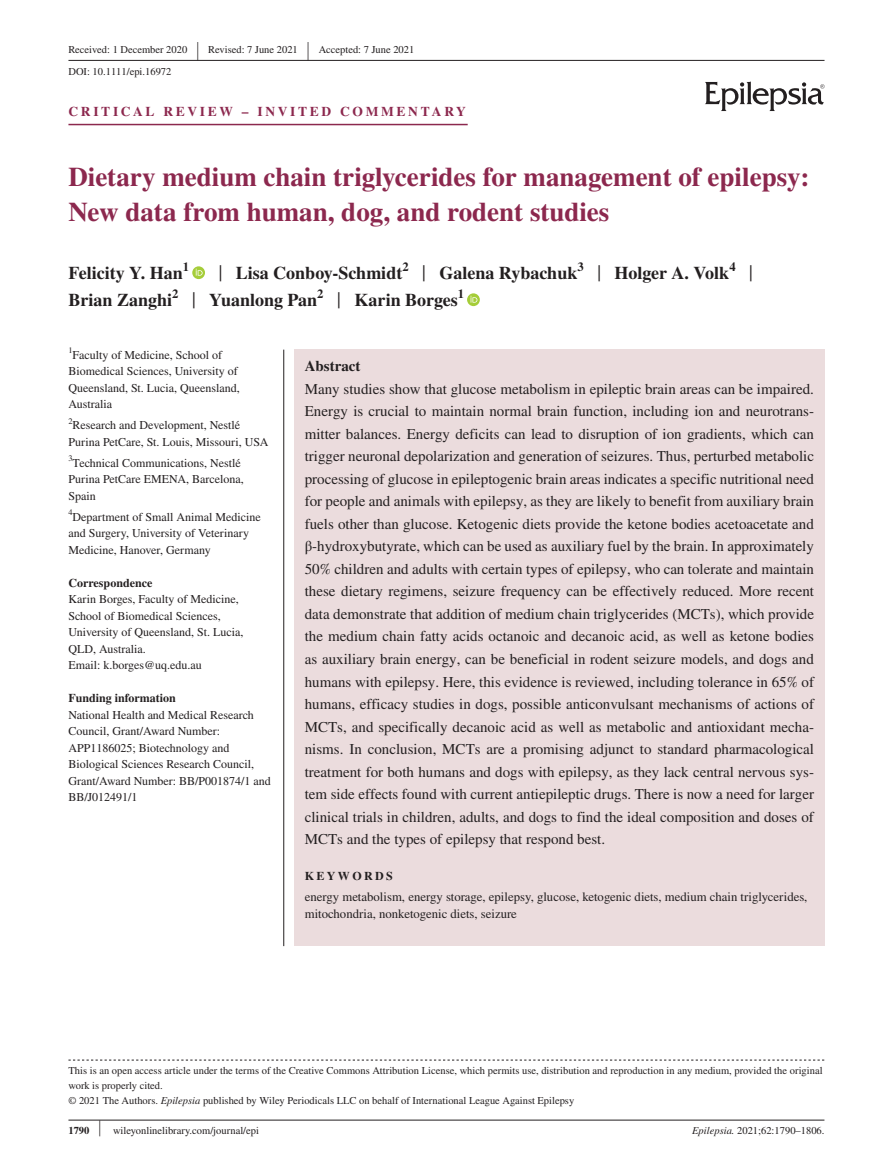
<style>
.page{position:relative;width:893px;height:1174px;background:#fff}
.page>*{position:absolute;margin:0;border:0;box-sizing:border-box;transform-origin:0 0}
.t1{font:700 27px/34.5px "STIX";color:#8c284e}
.t2{font:26.55px "STIX";color:#231f20;scale:.4 1}
.t3{font:700 18px "STIX";color:#231f20}
.t4{font:15px/22.5px "STIX";color:#231f20;text-align:justify}
.t5{font:700 15px "STIX";color:#231f20}
.t6{font:700 13.5px "STIX";letter-spacing:.2em;color:#8c284e}
.t7{font:12.75px/17.2px "STIX";color:#231f20}
.t8{font:700 12.6px "STIX";color:#231f20}
.t9{font:12px/16.5px "STIX";color:#231f20}
.t10{font:700 12px "STIX";color:#231f20}
.t11{font:700 12px "STIX";letter-spacing:.2em;color:#231f20}
.t12{font:10.5px/15px "STIX";color:#231f20}
.t13{font:8.4px "STIX";color:#231f20}
.s1{font-weight:400;font-size:23.4px}
.s2{font-style:italic}
.s3{font-weight:700}
.s4{font-size:23.1px}
</style>
<div class="page">
<hr style="left:68px;top:1119px;width:756px;height:1px;background:#231f20">
<svg style="left:705px;top:81px;width:119px;height:30px"></svg>
<hr style="left:68px;top:60px;width:756px;height:1px;background:#231f20">
<hr style="left:68px;top:124px;width:400px;height:1px;background:#8c284e">
<svg style="left:192px;top:266px;width:13px;height:13px"></svg>
<svg style="left:196px;top:269px;width:7px;height:7px"></svg>
<svg style="left:467px;top:293px;width:13px;height:13px"></svg>
<svg style="left:470px;top:296px;width:7px;height:7px"></svg>
<svg style="left:68px;top:1059px;width:756px;height:1px"></svg>
<div style="left:294px;top:350px;width:530px;height:596px;background:#ebdcdd"></div>
<hr style="left:283px;top:349px;width:1px;height:597px;background:#231f20">
<p class="t12" style="left:68px;top:43px;width:120px">Received: 1 December 2020</p>
<h2 class="t2" style="left:197px;top:33px;width:7px">|</h2>
<p class="t12" style="left:208px;top:43px;width:91px">Revised: 7 June 2021</p>
<h2 class="t2" style="left:307px;top:33px;width:7px">|</h2>
<p class="t12" style="left:319px;top:43px;width:97px">Accepted: 7 June 2021</p>
<p class="t12" style="left:68px;top:65px;width:104px">DOI: 10.1111/epi.16972</p>
<p class="t6" style="left:68px;top:103px;width:399px">CRITICAL REVIEW – INVITED COMMENTARY</p>
<h1 class="t1" style="left:68px;top:159px;width:742px">Dietary medium chain triglycerides for management of epilepsy:<br>New data from human, dog, and rodent studies</h1>
<p class="t3" style="left:68px;top:262px;width:116px">Felicity Y. Han</p>
<p class="t8" style="left:183px;top:259px;width:8px">1</p>
<p class="t3" style="left:219px;top:262px;width:512px"><span class="s1">|</span> Lisa Conboy-Schmidt<sup>2</sup> <span class="s1">|</span> Galena Rybachuk<sup>3</sup> <span class="s1">|</span> Holger A. Volk</p>
<p class="t8" style="left:729px;top:259px;width:25px">4 <span class="s1">|</span></p>
<p class="t3" style="left:68px;top:289px;width:391px">Brian Zanghi<sup>2</sup> <span class="s1">|</span> Yuanlong Pan<sup>2</sup> <span class="s1">|</span> Karin Borges</p>
<p class="t8" style="left:458px;top:286px;width:8px">1</p>
<p class="t13" style="left:68px;top:345px;width:6px">1</p>
<p class="t9" style="left:68px;top:347px;width:173px;text-indent:4px">Faculty of Medicine, School of<br>Biomedical Sciences, University of<br>Queensland, St. Lucia, Queensland,<br>Australia</p>
<p class="t9" style="left:68px;top:418px;width:202px"><sup>2</sup>Research and Development, Nestlé<br>Purina PetCare, St. Louis, Missouri, USA</p>
<p class="t9" style="left:68px;top:455px;width:177px"><sup>3</sup>Technical Communications, Nestlé<br>Purina PetCare EMENA, Barcelona,<br>Spain</p>
<p class="t9" style="left:68px;top:509px;width:194px"><sup>4</sup>Department of Small Animal Medicine and Surgery, University of Veterinary<br>Medicine, Hanover, Germany</p>
<p class="t10" style="left:68px;top:575px;width:85px">Correspondence</p>
<p class="t9" style="left:68px;top:592px;width:176px">Karin Borges, Faculty of Medicine,<br>School of Biomedical Sciences,<br>University of Queensland, St. Lucia,<br>QLD, Australia.<br>Email: k.borges@uq.edu.au</p>
<p class="t10" style="left:68px;top:691px;width:109px">Funding information</p>
<p class="t9" style="left:68px;top:707px;width:204px">National Health and Medical Research<br>Council, Grant/Award Number:<br>APP1186025; Biotechnology and<br>Biological Sciences Research Council,<br>Grant/Award Number: BB/P001874/1 and<br>BB/J012491/1</p>
<p class="t5" style="left:305px;top:357px;width:57px">Abstract</p>
<p class="t4" style="left:305px;top:378px;width:511px">Many studies show that glucose metabolism in epileptic brain areas can be impaired.<br>Energy is crucial to maintain normal brain function, including ion and neurotrans&shy;mitter balances. Energy deficits can lead to disruption of ion gradients, which can trigger neuronal depolarization and generation of seizures. Thus, perturbed metabolic processing of glucose in epileptogenic brain areas indicates a specific nutritional need for people and animals with epilepsy, as they are likely to benefit from auxiliary brain fuels other than glucose. Ketogenic diets provide the ketone bodies acetoacetate and β-hydroxybutyrate, which can be used as auxiliary fuel by the brain. In approximately 50% children and adults with certain types of epilepsy, who can tolerate and maintain these dietary regimens, seizure frequency can be effectively reduced. More recent data demonstrate that addition of medium chain triglycerides (MCTs), which provide the medium chain fatty acids octanoic and decanoic acid, as well as ketone bodies as auxiliary brain energy, can be beneficial in rodent seizure models, and dogs and humans with epilepsy. Here, this evidence is reviewed, including tolerance in 65% of humans, efficacy studies in dogs, possible anticonvulsant mechanisms of actions of MCTs, and specifically decanoic acid as well as metabolic and antioxidant mecha&shy;nisms. In conclusion, MCTs are a promising adjunct to standard pharmacological treatment for both humans and dogs with epilepsy, as they lack central nervous sys&shy;tem side effects found with current antiepileptic drugs. There is now a need for larger clinical trials in children, adults, and dogs to find the ideal composition and doses of MCTs and the types of epilepsy that respond best.</p>
<p class="t11" style="left:305px;top:869px;width:90px">KEYWORDS</p>
<p class="t7" style="left:305px;top:889px;width:504px">energy metabolism, energy storage, epilepsy, glucose, ketogenic diets, medium chain triglycerides, mitochondria, nonketogenic diets, seizure</p>
<p class="t12" style="left:68px;top:1063px;width:756px">This is an open access article under the terms of the Creative Commons Attribution License, which permits use, distribution and reproduction in any medium, provided the original work is properly cited.<br>© 2021 The Authors. <span class="s2">Epilepsia</span> published by Wiley Periodicals LLC on behalf of International League Against Epilepsy</p>
<p class="t12" style="left:68px;top:1123px;width:192px"><span class="s3">1790</span> <span class="s4">|</span> wileyonlinelibrary.com/journal/epi</p>
<p class="t12" style="left:692px;top:1123px;width:134px"><span class="s2">Epilepsia.</span> 2021;62:1790–1806.</p>
</div>
